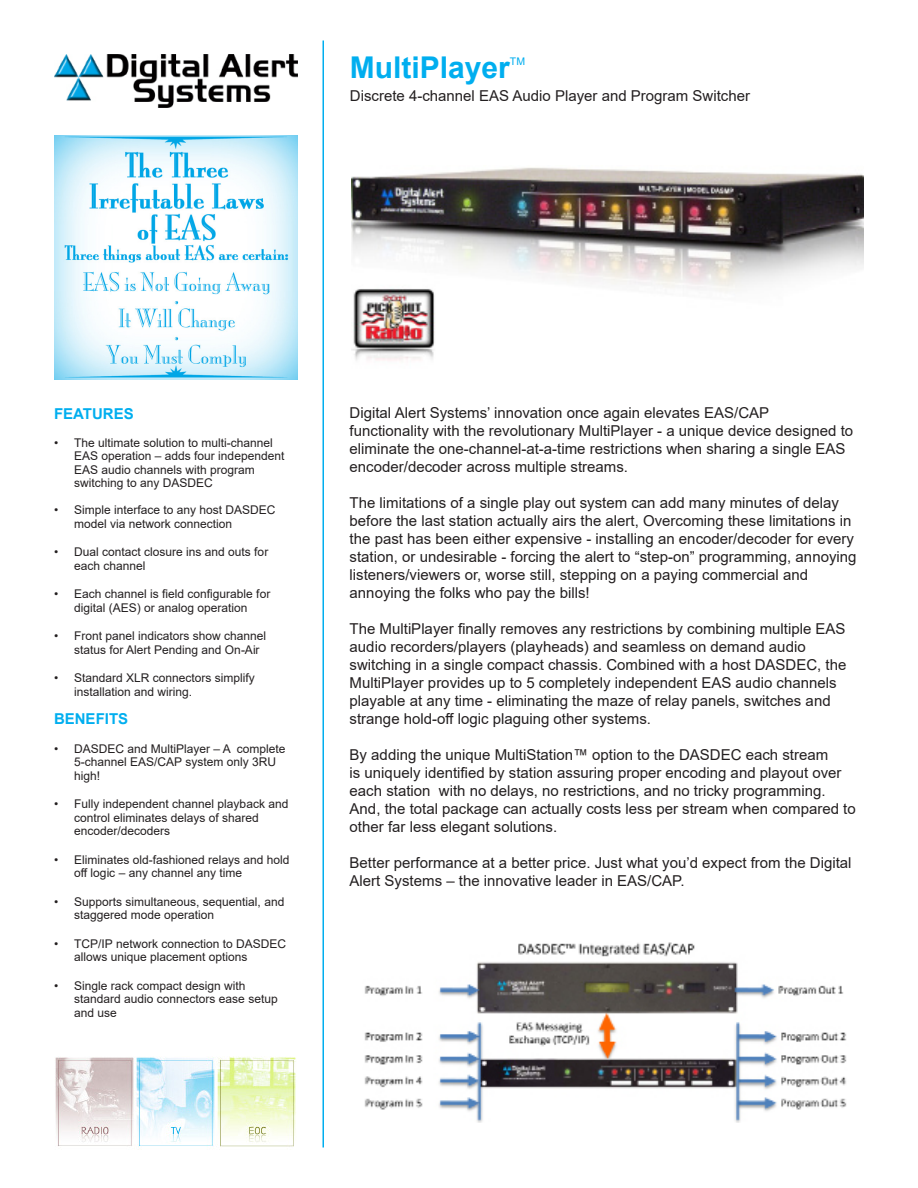
<style>
.page{position:relative;width:918px;height:1188px;background:#fff}
.page>*{position:absolute;margin:0;border:0;box-sizing:border-box;transform-origin:0 0}
.t1{font:700 30px "Arial";color:#00aeef}
.t2{font:15px/18px "Arial";color:#231f20}
.Spec_Bullet{font:700 15px "Arial";color:#00aeef}
.Spec_Bullet-2{font:12px/13.5px "Arial";color:#231f20}
.t3{font:10.5px "Arial";color:#00aeef}
</style>
<div class="page">
<hr style="left:322px;top:40px;width:2px;height:1108px;background:#00aeef">
<img style="left:55px;top:54px;width:243px;height:53px">
<img style="left:55px;top:1057px;width:241px;height:93px">
<img style="left:351px;top:167px;width:513px;height:194px">
<img style="left:364px;top:942px;width:483px;height:181px">
<img style="left:55px;top:136px;width:243px;height:243px">
<p class="t1" style="left:350px;top:46px;width:162px">MultiPlayer</p>
<p class="t3" style="left:510px;top:54px;width:17px">TM</p>
<p class="t2" style="left:350px;top:86px;width:402px">Discrete 4-channel EAS Audio Player and Program Switcher</p>
<p class="Spec_Bullet" style="left:54px;top:403px;width:81px">FEATURES</p>
<p class="Spec_Bullet-2" style="left:74px;top:436px;width:212px;text-indent:-20px">• The ultimate solution to multi-channel EAS operation – adds four independent EAS audio channels with program switching to any DASDEC</p>
<p class="Spec_Bullet-2" style="left:74px;top:503px;width:203px;text-indent:-20px">• Simple interface to any host DASDEC model via network connection</p>
<p class="Spec_Bullet-2" style="left:74px;top:545px;width:196px;text-indent:-20px">• Dual contact closure ins and outs for each channel</p>
<p class="Spec_Bullet-2" style="left:54px;top:587px;width:218px;text-align:center">• Each channel is field configurable for digital (AES) or analog operation</p>
<p class="Spec_Bullet-2" style="left:74px;top:629px;width:194px;text-indent:-20px">• Front panel indicators show channel status for Alert Pending and On-Air</p>
<p class="Spec_Bullet-2" style="left:74px;top:671px;width:182px;text-indent:-20px">• Standard XLR connectors simplify installation and wiring.</p>
<p class="Spec_Bullet" style="left:54px;top:708px;width:76px">BENEFITS</p>
<p class="Spec_Bullet-2" style="left:74px;top:742px;width:213px;text-indent:-20px">• DASDEC and MultiPlayer – A complete<br>5-channel EAS/CAP system only 3RU high!</p>
<p class="Spec_Bullet-2" style="left:74px;top:797px;width:216px;text-indent:-20px">• Fully independent channel playback and control eliminates delays of shared encoder/decoders</p>
<p class="Spec_Bullet-2" style="left:74px;top:853px;width:217px;text-indent:-20px">• Eliminates old-fashioned relays and hold off logic – any channel any time</p>
<p class="Spec_Bullet-2" style="left:74px;top:895px;width:212px;text-indent:-20px">• Supports simultaneous, sequential, and staggered mode operation</p>
<p class="Spec_Bullet-2" style="left:74px;top:937px;width:213px;text-indent:-20px">• TCP/IP network connection to DASDEC allows unique placement options</p>
<p class="Spec_Bullet-2" style="left:74px;top:979px;width:205px;text-indent:-20px">• Single rack compact design with standard audio connectors ease setup and use</p>
<p class="t2" style="left:350px;top:403px;width:505px">Digital Alert Systems’ innovation once again elevates EAS/CAP<br>functionality with the revolutionary MultiPlayer - a unique device designed to eliminate the one-channel-at-a-time restrictions when sharing a single EAS encoder/decoder across multiple streams.</p>
<p class="t2" style="left:350px;top:493px;width:508px">The limitations of a single play out system can add many minutes of delay before the last station actually airs the alert, Overcoming these limitations in the past has been either expensive - installing an encoder/decoder for every station, or undesirable - forcing the alert to “step-on” programming, annoying listeners/viewers or, worse still, stepping on a paying commercial and annoying the folks who pay the bills!</p>
<p class="t2" style="left:350px;top:619px;width:498px">The MultiPlayer finally removes any restrictions by combining multiple EAS audio recorders/players (playheads) and seamless on demand audio switching in a single compact chassis. Combined with a host DASDEC, the MultiPlayer provides up to 5 completely independent EAS audio channels playable at any time - eliminating the maze of relay panels, switches and strange hold-off logic plaguing other systems.</p>
<p class="t2" style="left:350px;top:745px;width:508px">By adding the unique MultiStation™ option to the DASDEC each stream<br>is uniquely identified by station assuring proper encoding and playout over each station with no delays, no restrictions, and no tricky programming.<br>And, the total package can actually costs less per stream when compared to other far less elegant solutions.</p>
<p class="t2" style="left:350px;top:853px;width:503px">Better performance at a better price. Just what you’d expect from the Digital<br>Alert Systems – the innovative leader in EAS/CAP.</p>
</div>
